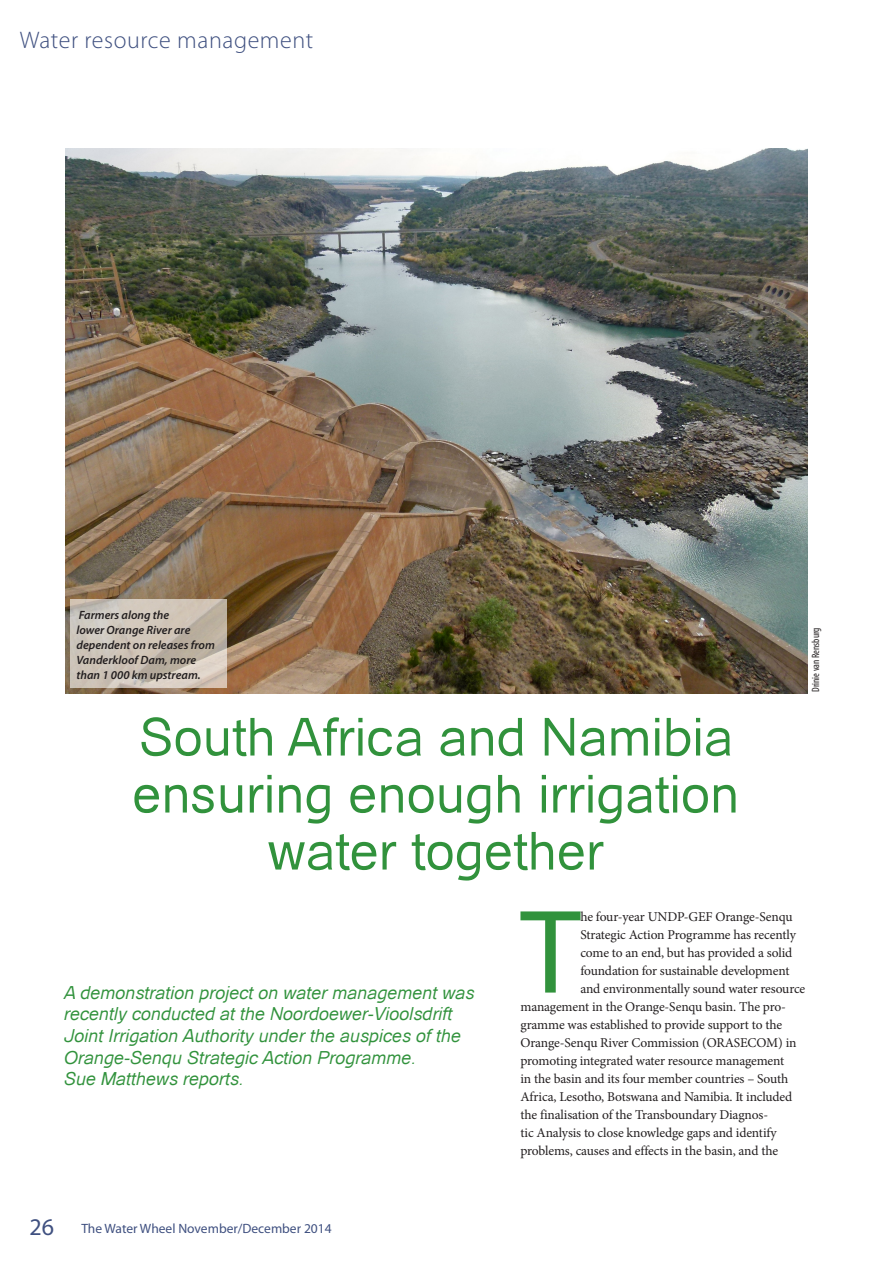
<style>
.page{position:relative;width:893px;height:1263px;background:#fff}
.page>*{position:absolute;margin:0;border:0;box-sizing:border-box;transform-origin:0 0}
.drop_cap_1{font:120.3px "Myriad Pro";color:#31923c}
.Headline_new{font:52.5px "Catriel";color:#31923c}
.t1{font:300 24px "Myriad Pro";letter-spacing:.025em;color:#3f5080}
.Highlight_new{font:italic 18px/21.6px "Catriel";color:#31923c}
.drop_cap_1-2{font:13.5px "Minion Pro";letter-spacing:-.015em;color:#231f20}
.top_bar{font:13.5px "Myriad Pro";color:#3f5080}
.t2{font:italic 600 12px/15px "Myriad Pro";color:#231f20}
.Photo_credit{font:condensed 10.65px "Myriad Pro";color:#231f20}
.s1{font-size:24px}
</style>
<div class="page">
<img style="left:65px;top:149px;width:743px;height:544px">
<svg style="left:70px;top:599px;width:157px;height:88px;background:#cac0b4"></svg>
<h3 class="t1" style="left:20px;top:26px;width:295px">Water resource management</h3>
<p class="t2" style="left:77px;top:607px;width:140px">Farmers along the<br>lower Orange River are dependent on releases from<br>Vanderkloof Dam, more than 1 000 km upstream.</p>
<p class="Photo_credit" style="left:809px;top:692px;width:66px;rotate:-90deg">Drinie van Rensburg</p>
<p class="Headline_new" style="left:139px;top:707px;width:596px">South Africa and Namibia</p>
<p class="Headline_new" style="left:132px;top:764px;width:608px">ensuring enough irrigation</p>
<p class="Headline_new" style="left:268px;top:821px;width:337px">water together</p>
<p class="drop_cap_1" style="left:521px;top:878px;width:61px">T</p>
<p class="drop_cap_1-2" style="left:580px;top:907px;width:214px">he four-year UNDP-GEF Orange-Senqu</p>
<p class="drop_cap_1-2" style="left:580px;top:925px;width:217px">Strategic Action Programme has recently</p>
<p class="drop_cap_1-2" style="left:580px;top:943px;width:213px">come to an end, but has provided a solid</p>
<p class="drop_cap_1-2" style="left:580px;top:961px;width:211px">foundation for sustainable development</p>
<p class="drop_cap_1-2" style="left:580px;top:979px;width:226px">and environmentally sound water resource</p>
<p class="drop_cap_1-2" style="left:520px;top:997px;width:267px">management in the Orange-Senqu basin. The pro-</p>
<p class="drop_cap_1-2" style="left:520px;top:1015px;width:263px">gramme was established to provide support to the</p>
<p class="drop_cap_1-2" style="left:520px;top:1033px;width:278px">Orange-Senqu River Commission (ORASECOM) in</p>
<p class="drop_cap_1-2" style="left:520px;top:1051px;width:265px">promoting integrated water resource management</p>
<p class="drop_cap_1-2" style="left:520px;top:1069px;width:269px">in the basin and its four member countries – South</p>
<p class="drop_cap_1-2" style="left:520px;top:1087px;width:273px">Africa, Lesotho, Botswana and Namibia. It included</p>
<p class="drop_cap_1-2" style="left:520px;top:1105px;width:249px">the finalisation of the Transboundary Diagnos-</p>
<p class="drop_cap_1-2" style="left:520px;top:1123px;width:258px">tic Analysis to close knowledge gaps and identify</p>
<p class="drop_cap_1-2" style="left:520px;top:1141px;width:259px">problems, causes and effects in the basin, and the</p>
<p class="Highlight_new" style="left:64px;top:982px;width:412px">A demonstration project on water management was recently conducted at the Noordoewer-Vioolsdrift Joint Irrigation Authority under the auspices of the Orange-Senqu Strategic Action Programme.<br>Sue Matthews reports.</p>
<p class="top_bar" style="left:30px;top:1220px;width:304px"><span class="s1">26</span> The Water Wheel November/December 2014</p>
</div>
